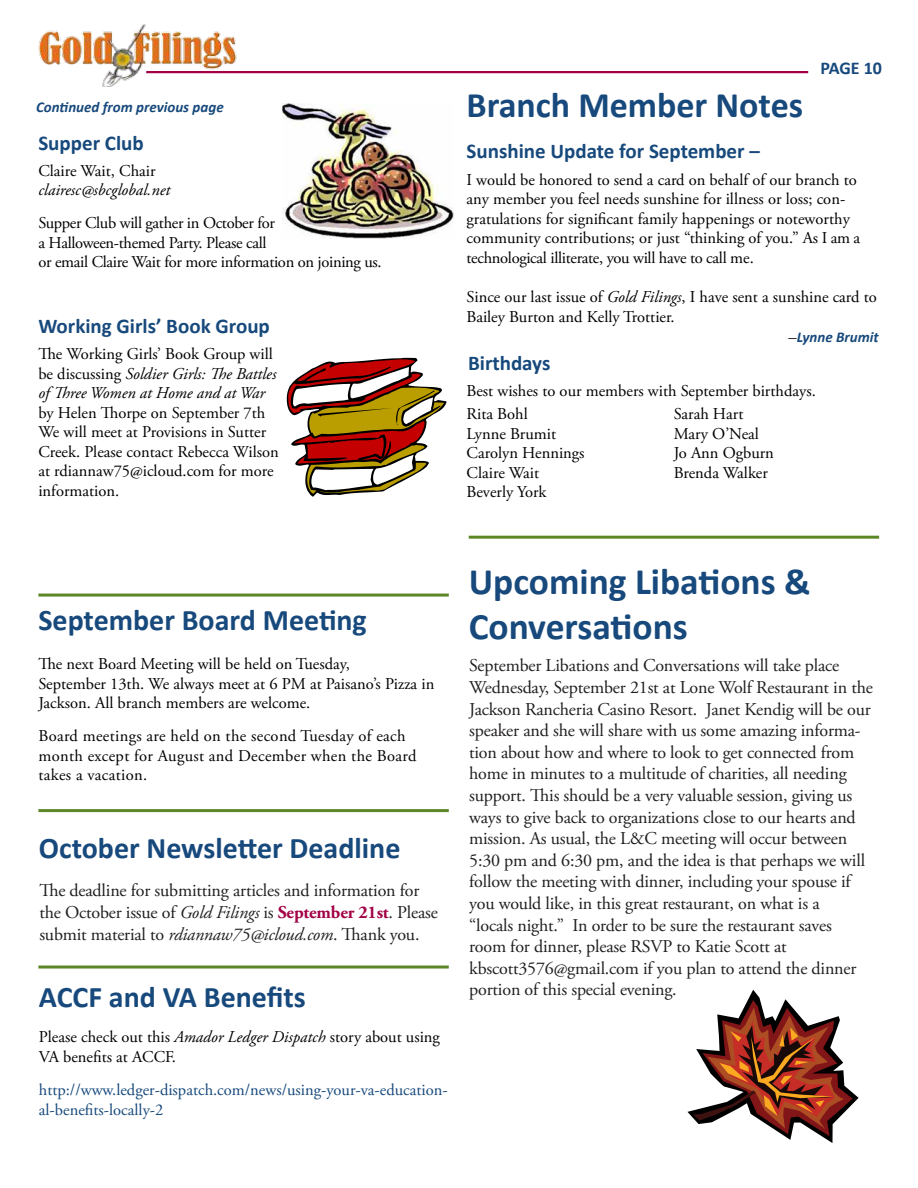
<style>
.page{position:relative;width:918px;height:1188px;background:#fff}
.page>*{position:absolute;margin:0;border:0;box-sizing:border-box;transform-origin:0 0}
.t1{font:700 37.5px/45px "Calibri";color:#17497c}
.t2{font:700 36px "Calibri";color:#17497c}
.t3{font:700 30px "Calibri";color:#17497c}
.t4{font:700 21px "Calibri";color:#17497c}
.t5{font:18px/21.6px "Adobe Garamond Pro";letter-spacing:-.01em;color:#211e1f}
.t6{font:700 18px "Calibri";letter-spacing:-.005em;color:#17497c}
.t7{font:16.5px/19.5px "Adobe Garamond Pro";color:#000}
.t8{font:italic 16.5px/19.5px "Adobe Garamond Pro";color:#000}
.t9{font:16.5px/19.5px "Adobe Garamond Pro";letter-spacing:-.02em;color:#000}
.t10{font:16.5px/19.5px "Adobe Garamond Pro";letter-spacing:.02em;color:#000}
.t11{font:16.5px/19.8px "Adobe Garamond Pro";color:#17497c}
.t12{font:italic 700 15px "Calibri";color:#17497c}
.s1{font-style:normal}
.s2{font-style:italic}
.s3{font-family:"Adobe Garamond Pro";font-weight:400;font-style:normal;font-size:16.5px;color:#000}
.s4{font-weight:700;color:#a30046}
</style>
<div class="page">
<img style="left:38px;top:24px;width:234px;height:62px">
<hr style="left:146px;top:71px;width:662px;height:2px;background:#a30046">
<img style="left:282px;top:103px;width:172px;height:135px">
<svg style="left:287px;top:358px;width:160px;height:139px"></svg>
<hr style="left:38px;top:594px;width:411px;height:3px;background:#5b8727">
<hr style="left:38px;top:809px;width:411px;height:3px;background:#5b8727">
<hr style="left:38px;top:966px;width:411px;height:3px;background:#5b8727">
<hr style="left:469px;top:536px;width:410px;height:3px;background:#5b8727">
<svg style="left:687px;top:990px;width:172px;height:153px"></svg>
<p class="t12" style="left:36px;top:97px;width:189px">Continued from previous page</p>
<p class="t4" style="left:38px;top:129px;width:107px">Supper Club</p>
<p class="t7" style="left:38px;top:162px;width:119px">Claire Wait, Chair</p>
<p class="t8" style="left:38px;top:181px;width:133px">clairesc@sbcglobal.net</p>
<p class="t9" style="left:38px;top:214px;width:345px">Supper Club will gather in October for<br>a Halloween-themed Party. Please call<br>or email Claire Wait for more information on joining us.</p>
<p class="t4" style="left:38px;top:313px;width:233px">Working Girls’ Book Group</p>
<p class="t8" style="left:38px;top:345px;width:239px"><span class="s1">The Working Girls’ Book Group will be discussing</span> Soldier Girls: The Battles of Three Women at Home and at War</p>
<p class="t7" style="left:38px;top:403px;width:242px">by Helen Thorpe on September 7th<br>We will meet at Provisions in Sutter<br>Creek. Please contact Rebecca Wilson at rdiannaw75@icloud.com for more information.</p>
<h2 class="t2" style="left:467px;top:82px;width:338px">Branch Member Notes</h2>
<p class="t6" style="left:820px;top:57px;width:63px">PAGE 10</p>
<p class="t4" style="left:467px;top:138px;width:295px">Sunshine Update for September –</p>
<p class="t7" style="left:467px;top:170px;width:395px">I would be honored to send a card on behalf of our branch to any member you feel needs sunshine for illness or loss; con&shy;gratulations for significant family happenings or noteworthy community contributions; or just “thinking of you.” As I am a technological illiterate, you will have to call me.</p>
<p class="t7" style="left:467px;top:288px;width:412px">Since our last issue of <span class="s2">Gold Filings</span>, I have sent a sunshine card to<br>Bailey Burton and Kelly Trottier.</p>
<p class="t12" style="left:789px;top:327px;width:92px"><span class="s3">–</span>Lynne Brumit</p>
<p class="t4" style="left:468px;top:350px;width:84px">Birthdays</p>
<p class="t7" style="left:467px;top:382px;width:351px">Best wishes to our members with September birthdays.</p>
<p class="t7" style="left:467px;top:405px;width:120px">Rita Bohl<br>Lynne Brumit<br>Carolyn Hennings<br>Claire Wait<br>Beverly York</p>
<p class="t7" style="left:674px;top:405px;width:102px">Sarah Hart<br>Mary O’Neal<br>Jo Ann Ogburn<br>Brenda Walker</p>
<h3 class="t3" style="left:38px;top:600px;width:330px">September Board Meeting</h3>
<p class="t7" style="left:38px;top:655px;width:397px">The next Board Meeting will be held on Tuesday,<br>September 13th. We always meet at 6 PM at Paisano’s Pizza in<br>Jackson. All branch members are welcome.</p>
<p class="t10" style="left:38px;top:727px;width:380px">Board meetings are held on the second Tuesday of each month except for August and December when the Board takes a vacation.</p>
<h3 class="t3" style="left:39px;top:829px;width:363px">October Newsletter Deadline</h3>
<p class="t5" style="left:39px;top:881px;width:400px">The deadline for submitting articles and information for the October issue of <span class="s2">Gold Filings</span> is <span class="s4">September 21st</span>. Please submit material to <span class="s2">rdiannaw75@icloud.com</span>. Thank you.</p>
<h3 class="t3" style="left:39px;top:978px;width:268px">ACCF and VA Benefits</h3>
<p class="t7" style="left:39px;top:1028px;width:403px">Please check out this <span class="s2">Amador Ledger Dispatch</span> story about using<br>VA benefits at ACCF.</p>
<p class="t11" style="left:39px;top:1081px;width:410px">http://www.ledger-dispatch.com/news/using-your-va-education&shy;al-benefits-locally-2</p>
<h1 class="t1" style="left:469px;top:559px;width:343px">Upcoming Libations &amp;<br>Conversations</h1>
<p class="t5" style="left:469px;top:655px;width:405px">September Libations and Conversations will take place Wednesday, September 21st at Lone Wolf Restaurant in the Jackson Rancheria Casino Resort. Janet Kendig will be our speaker and she will share with us some amazing informa&shy;tion about how and where to look to get connected from home in minutes to a multitude of charities, all needing support. This should be a very valuable session, giving us ways to give back to organizations close to our hearts and mission. As usual, the L&amp;C meeting will occur between 5:30 pm and 6:30 pm, and the idea is that perhaps we will follow the meeting with dinner, including your spouse if you would like, in this great restaurant, on what is a<br>“locals night.” In order to be sure the restaurant saves room for dinner, please RSVP to Katie Scott at kbscott3576@gmail.com if you plan to attend the dinner portion of this special evening.</p>
</div>
